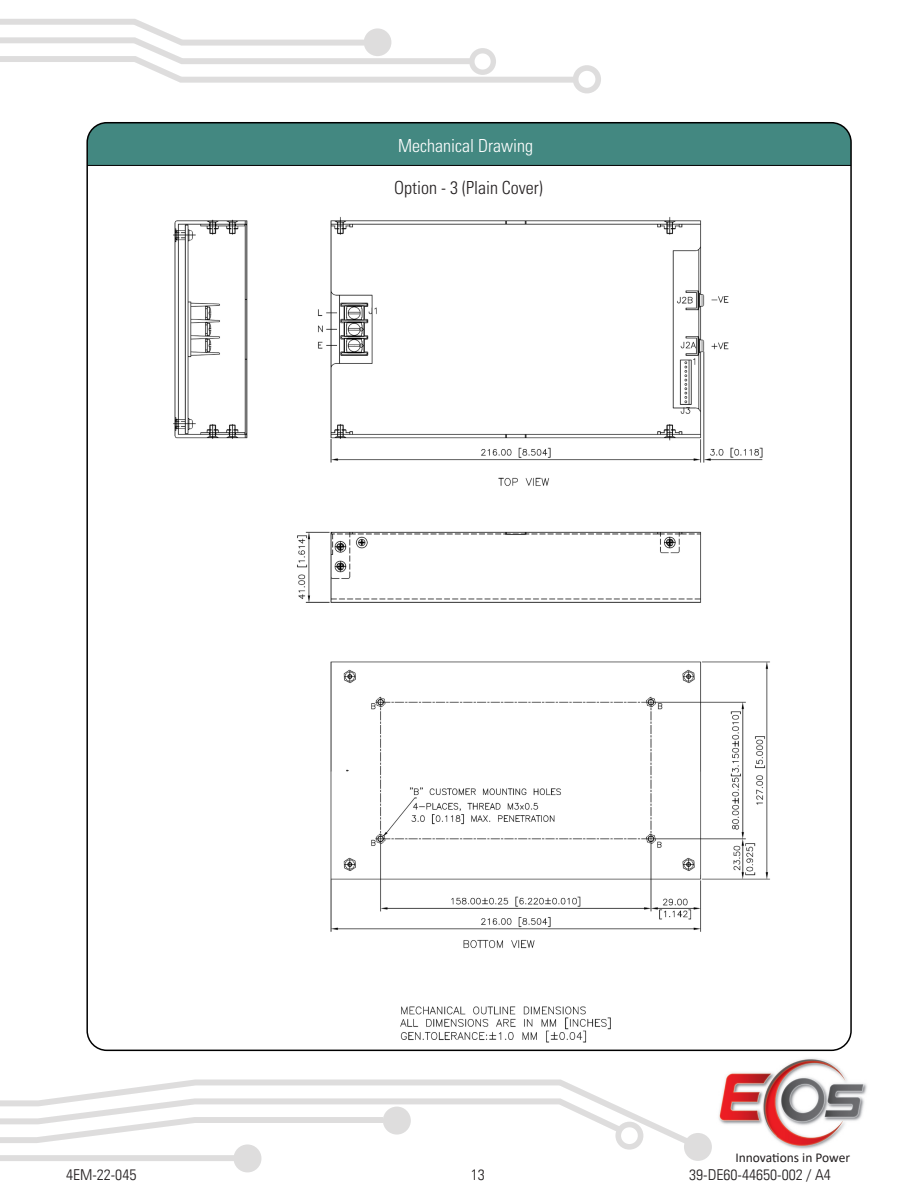
<style>
.page{position:relative;width:918px;height:1188px;background:#fff}
.page>*{position:absolute;margin:0;border:0;box-sizing:border-box;transform-origin:0 0}
.t1{font:300 condensed 18px "Univers LT Std";color:#231f20}
.t2{font:300 condensed 18px "Univers LT Std";color:#fff}
.t3{font:300 condensed 15px "Univers LT";color:#231f20;scale:1.06 1}
.t4{font:13.5px "Calibri";color:#231f20}
</style>
<div class="page">
<svg style="left:146px;top:48px;width:429px;height:38px"></svg>
<div style="left:573px;top:65px;width:28px;height:28px;border:6px solid #231f20;border-radius:50%"></div>
<div style="left:469px;top:48px;width:27px;height:27px;border:5px solid #231f20;border-radius:50%"></div>
<svg style="left:0;top:19px;width:478px;height:48px"></svg>
<div style="left:367px;top:31px;width:22px;height:22px;background:#dedddd;border-radius:50%"></div>
<div style="left:364px;top:28px;width:27px;height:28px;border:6px solid #231f20;border-radius:50%"></div>
<svg style="left:88px;top:1079px;width:606px;height:71px"></svg>
<div style="left:687px;top:1136px;width:22px;height:22px;background:#dedddd;border-radius:50%"></div>
<div style="left:684px;top:1133px;width:28px;height:28px;border:6px solid #231f20;border-radius:50%"></div>
<svg style="left:0;top:1094px;width:626px;height:52px"></svg>
<div style="left:386px;top:1109px;width:22px;height:23px;background:#dedddd;border-radius:50%"></div>
<div style="left:383px;top:1107px;width:28px;height:28px;border:6px solid #231f20;border-radius:50%"></div>
<div style="left:0;top:1155px;width:235px;height:6px;background:#dedddd"></div>
<div style="left:236px;top:1147px;width:23px;height:23px;background:#dedddd;border-radius:50%"></div>
<div style="left:234px;top:1144px;width:27px;height:28px;border:6px solid #231f20;border-radius:50%"></div>
<img style="left:719px;top:1058px;width:148px;height:91px">
<div style="left:89px;top:125px;width:760px;height:41px;background:#438881"></div>
<img style="left:173px;top:217px;width:597px;height:826px">
<p class="t2" style="left:398px;top:134px;width:136px">Mechanical Drawing</p>
<p class="t1" style="left:394px;top:177px;width:150px">Option - 3 (Plain Cover)</p>
<p class="t4" style="left:735px;top:1148px;width:116px">Innovations in Power</p>
<p class="t3" style="left:66px;top:1165px;width:68px">4EM-22-045</p>
<p class="t3" style="left:471px;top:1165px;width:15px">13</p>
<p class="t3" style="left:689px;top:1165px;width:135px">39-DE60-44650-002 / A4</p>
</div>
